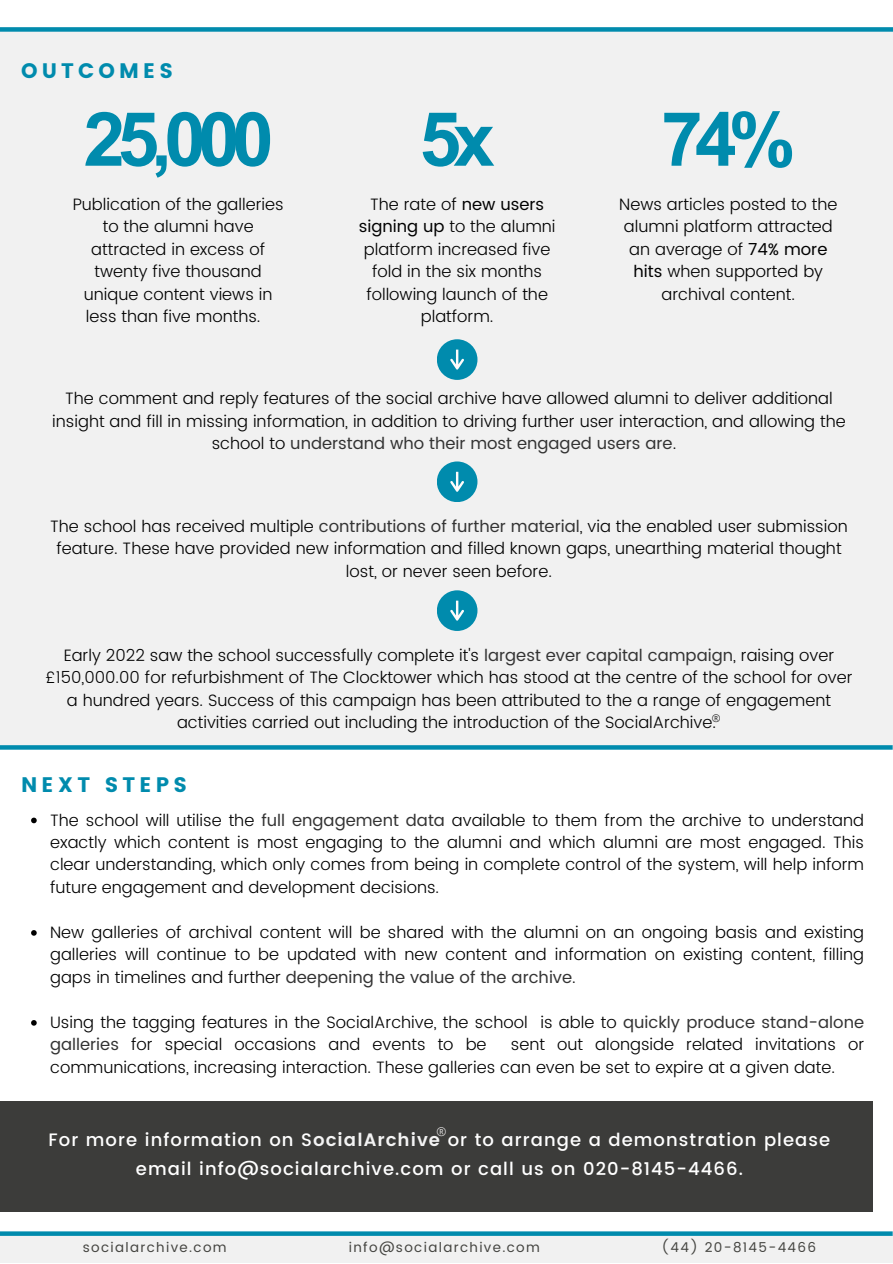
<style>
.page{position:relative;width:893px;height:1264px;background:#fff}
.page>*{position:absolute;margin:0;border:0;box-sizing:border-box;transform-origin:0 0}
.t1{font:700 75px "Arial";letter-spacing:-.105em;color:#008bad}
.t2{font:21px "Poppins";letter-spacing:.2em;color:#008bad}
.t3{font:500 18px/28px "Poppins";letter-spacing:.06em;color:#fff;text-align:center}
.t4{font:300 16.5px/22.5px "Poppins";color:#000;text-align:center}
.t5{font:13.5px "Poppins";letter-spacing:.1em;color:#444440}
.t6{font:300 12px "Open Sans";color:#fdfbfb}
.t7{font:300 10.5px "Open Sans";color:#000}
.s1{font-weight:400}
.s2{font-weight:400;color:#333}
.s3{font-weight:600;color:#f3f3f3}
</style>
<div class="page">
<div style="left:0;top:27px;width:892px;height:718px;background:#f1f1f1"></div>
<div style="left:0;top:1101px;width:872px;height:110px;background:#3c3c3a"></div>
<svg style="left:31px;top:817px;width:6px;height:6px"></svg>
<svg style="left:31px;top:930px;width:6px;height:5px"></svg>
<svg style="left:31px;top:1020px;width:6px;height:5px"></svg>
<div style="left:437px;top:339px;width:40px;height:41px;background:#008bad;border-radius:50%"></div>
<svg style="left:450px;top:349px;width:14px;height:20px"></svg>
<div style="left:437px;top:461px;width:40px;height:41px;background:#008bad;border-radius:50%"></div>
<svg style="left:450px;top:472px;width:14px;height:20px"></svg>
<div style="left:0;top:1235px;width:892px;height:27px;background:#f1f1f1"></div>
<div style="left:0;top:27px;width:892px;height:5px;background:#008bad"></div>
<svg style="left:0;top:745px;width:892px;height:4px;background:#0b8fb0"></svg>
<svg style="left:0;top:1231px;width:892px;height:4px;background:#1896b4"></svg>
<div style="left:437px;top:590px;width:40px;height:41px;background:#008bad;border-radius:50%"></div>
<svg style="left:450px;top:600px;width:14px;height:20px"></svg>
<p class="t2" style="left:21px;top:58px;width:153px">OUTCOMES</p>
<p class="t1" style="left:83px;top:98px;width:192px">25,000</p>
<p class="t1" style="left:419px;top:98px;width:77px">5x</p>
<p class="t1" style="left:661px;top:98px;width:136px">74%</p>
<p class="t4" style="left:73px;top:193px;width:212px">Publication of the galleries to the alumni have attracted in excess of twenty five thousand unique content views in less than five months.</p>
<p class="t4" style="left:359px;top:193px;width:198px">The rate of <span class="s1">new users signing up</span> to the alumni platform increased five fold in the six months following launch of the platform.</p>
<p class="t4" style="left:619px;top:193px;width:220px">News articles posted to the alumni platform attracted an average of <span class="s1">74% more hits</span> when supported by archival content.</p>
<p class="t4" style="left:52px;top:387px;width:794px">The comment and reply features of the social archive have allowed alumni to deliver additional insight and fill in missing information, in addition to driving further user interaction, and allowing the school to <span class="s2">understand who their most engaged users are</span>.</p>
<p class="t4" style="left:50px;top:515px;width:799px">The school has received multiple <span class="s2">contributions of further material</span>, via the enabled user submission feature. These have provided new information and filled known gaps, unearthing material thought lost, or never seen before.</p>
<p class="t4" style="left:45px;top:643px;width:808px">Early 2022 saw the school successfully complete it's <span class="s2">largest ever capital campaign</span>, raising over £150,000.00 for refurbishment of The Clocktower which has stood at the centre of the school for over a hundred years. Success of this campaign has been attributed to the a range of engagement activities carried out including the introduction of the SocialArchive.</p>
<p class="t7" style="left:712px;top:710px;width:10px">®</p>
<p class="t2" style="left:21px;top:772px;width:167px">NEXT STEPS</p>
<p class="t4" style="left:50px;top:808px;width:815px;text-align:justify">The school will utilise the <span class="s2">full engagement data</span> available to them from the archive to understand exactly which content is most engaging to the alumni and which alumni are most engaged. This clear understanding, which only comes from being in complete control of the system, will help inform future engagement and development decisions.</p>
<p class="t4" style="left:50px;top:921px;width:815px;text-align:justify">New galleries of archival content will be shared with the alumni on an ongoing basis and existing galleries will continue to be updated with new content and information on existing content, filling gaps in timelines and further <span class="s2">deepening the value of the archive</span>.</p>
<p class="t4" style="left:50px;top:1010px;width:815px;text-align:left">Using the tagging features in the SocialArchive, the school is able to <span class="s2">quickly produce stand-alone galleries</span> for special occasions and events to be</p>
<p class="t4" style="left:50px;top:1033px;width:815px;text-align:left;text-indent:460px">sent out alongside related invitations or communications, increasing interaction. These galleries can even be set to expire at a given date.</p>
<p class="t6" style="left:436px;top:1123px;width:11px">®</p>
<p class="t3" style="left:49px;top:1126px;width:783px">For more information on S<span class="s3">ocialArchive</span> or to arrange a demonstration please email info@socialarchive.com or call us on 020-8145-4466.</p>
<p class="t5" style="left:83px;top:1239px;width:145px">socialarchive.com</p>
<p class="t5" style="left:349px;top:1239px;width:192px">info@socialarchive.com</p>
<p class="t5" style="left:661px;top:1239px;width:156px">(44) 20-8145-4466</p>
</div>
